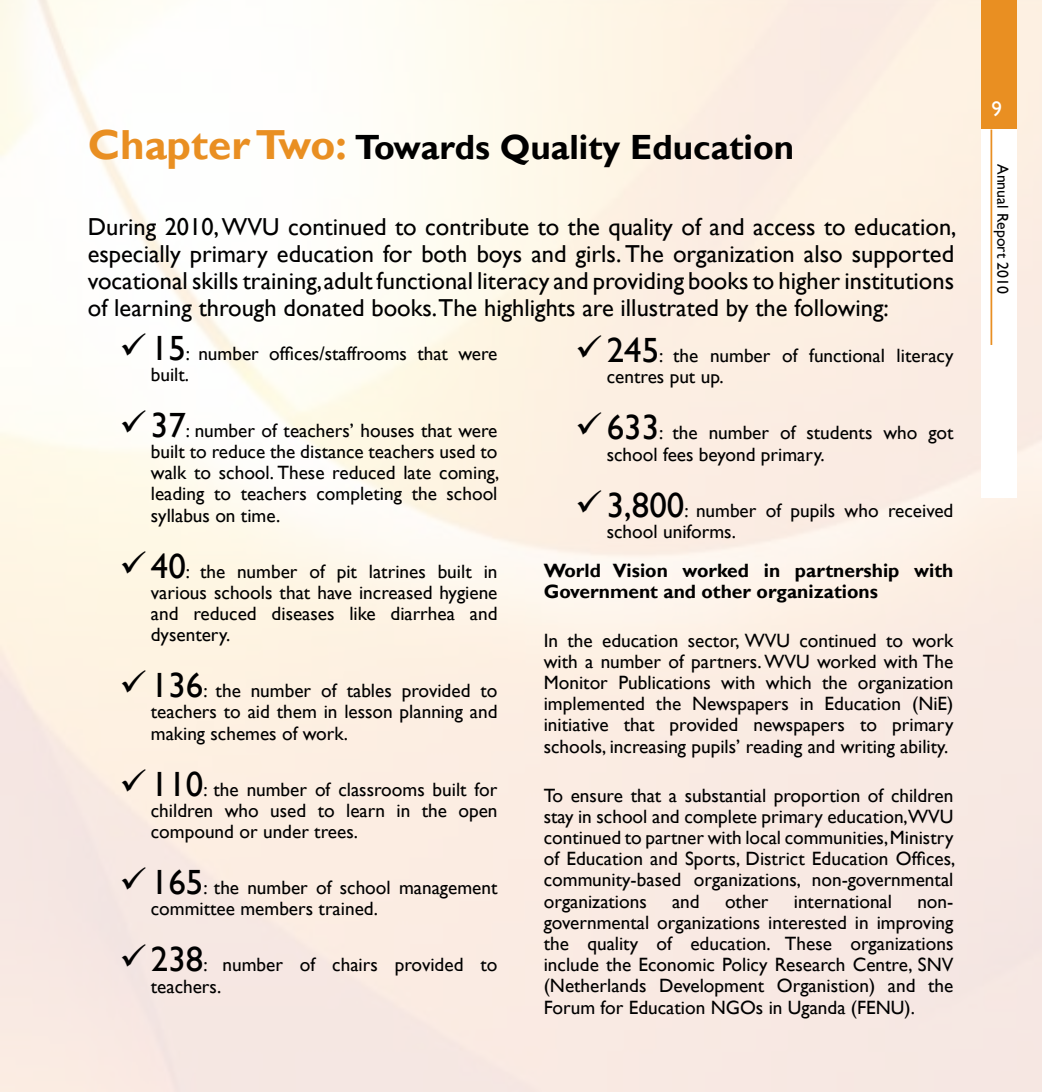
<style>
.page{position:relative;width:1042px;height:1092px;background:#fff}
.page>*{position:absolute;margin:0;border:0;box-sizing:border-box;transform-origin:0 0}
.t1{font:700 35px "Gill Sans";color:#000}
.t2{font:24.5px/26.9px "Gill Sans";color:#000;text-align:justify}
.t3{font:21px "Gill Sans";color:#fff}
.t4{font:19.25px/21.2px "Gill Sans";color:#000;text-align:justify}
.t5{font:700 19.25px/21.2px "Gill Sans";color:#000}
.t6{font:15.75px "Gill Sans";color:#000}
.s1{font-size:42px;color:#e98f22}
.s2{font-size:35px}
</style>
<div class="page">
<img style="left:0;top:0;width:1042px;height:1091px">
<div style="left:981px;top:0;width:35px;height:129px;background:#e98f22"></div>
<div style="left:980px;top:129px;width:36px;height:368px;background:#fff"></div>
<hr style="left:990px;top:129px;width:2px;height:216px;background:#e98f22">
<svg style="left:147px;top:359px;width:35px;height:1px"></svg>
<svg style="left:147px;top:437px;width:35px;height:1px"></svg>
<svg style="left:147px;top:577px;width:35px;height:1px"></svg>
<svg style="left:147px;top:697px;width:35px;height:1px"></svg>
<svg style="left:147px;top:795px;width:35px;height:1px"></svg>
<svg style="left:147px;top:894px;width:35px;height:1px"></svg>
<svg style="left:147px;top:971px;width:35px;height:1px"></svg>
<svg style="left:603px;top:362px;width:35px;height:1px"></svg>
<svg style="left:603px;top:439px;width:35px;height:1px"></svg>
<svg style="left:603px;top:516px;width:35px;height:1px"></svg>
<h1 class="t1" style="left:88px;top:126px;width:708px"><span class="s1">Chapter Two:</span> Towards Quality Education</h1>
<p class="t2" style="left:88px;top:214px;width:870px">During 2010, WVU continued to contribute to the quality of and access to education, especially primary education for both boys and girls. The organization also supported vocational skills training, adult functional literacy and providing books to higher institutions of learning through donated books.The highlights are illustrated by the following:</p>
<p class="t4" style="left:151px;top:343px;width:348px;text-indent:-32px">✓<span class="s2">15</span>: number offices/staffrooms that were built.</p>
<p class="t4" style="left:151px;top:420px;width:350px;text-indent:-32px">✓<span class="s2">37</span>: number of teachers’ houses that were built to reduce the distance teachers used to walk to school. These reduced late coming, leading to teachers completing the school syllabus on time.</p>
<p class="t4" style="left:151px;top:561px;width:348px;text-indent:-32px">✓<span class="s2">40</span>: the number of pit latrines built in various schools that have increased hygiene and reduced diseases like diarrhea and dysentery.</p>
<p class="t4" style="left:151px;top:680px;width:348px;text-indent:-32px">✓<span class="s2">136</span>: the number of tables provided to teachers to aid them in lesson planning and making schemes of work.</p>
<p class="t4" style="left:151px;top:779px;width:348px;text-indent:-32px">✓<span class="s2">110</span>: the number of classrooms built for children who used to learn in the open compound or under trees.</p>
<p class="t4" style="left:151px;top:877px;width:348px;text-indent:-32px">✓<span class="s2">165</span>: the number of school management committee members trained.</p>
<p class="t4" style="left:151px;top:954px;width:348px;text-indent:-32px">✓<span class="s2">238</span>: number of chairs provided to teachers.</p>
<p class="t4" style="left:607px;top:345px;width:348px;text-indent:-32px">✓<span class="s2">245</span>: the number of functional literacy centres put up.</p>
<p class="t4" style="left:607px;top:422px;width:348px;text-indent:-32px">✓<span class="s2">633</span>: the number of students who got school fees beyond primary.</p>
<p class="t4" style="left:607px;top:500px;width:348px;text-indent:-31px">✓<span class="s2">3,800</span>: number of pupils who received school uniforms.</p>
<p class="t5" style="left:544px;top:560px;width:411px">World Vision worked in partnership with<br>Government and other organizations</p>
<p class="t4" style="left:544px;top:630px;width:411px">In the education sector, WVU continued to work with a number of partners. WVU worked with The Monitor Publications with which the organization implemented the Newspapers in Education (NiE) initiative that provided newspapers to primary schools, increasing pupils’ reading and writing ability.</p>
<p class="t4" style="left:544px;top:784px;width:413px">To ensure that a substantial proportion of children stay in school and complete primary education,WVU continued to partner with local communities, Ministry of Education and Sports, District Education Offices, community-based organizations, non-governmental organizations</p>
<p class="t4" style="left:672px;top:890px;width:29px">and</p>
<p class="t4" style="left:725px;top:890px;width:45px">other</p>
<p class="t4" style="left:794px;top:890px;width:100px">international</p>
<p class="t4" style="left:544px;top:890px;width:411px;text-indent:373px">non&shy;governmental organizations interested in improving the quality of education. These organizations include the Economic Policy Research Centre, SNV (Netherlands Development Organistion) and the Forum for Education NGOs in Uganda (FENU).</p>
<p class="t3" style="left:991px;top:96px;width:12px">9</p>
<p class="t6" style="left:1012px;top:164px;width:131px;rotate:90deg">Annual Report 2010</p>
</div>
